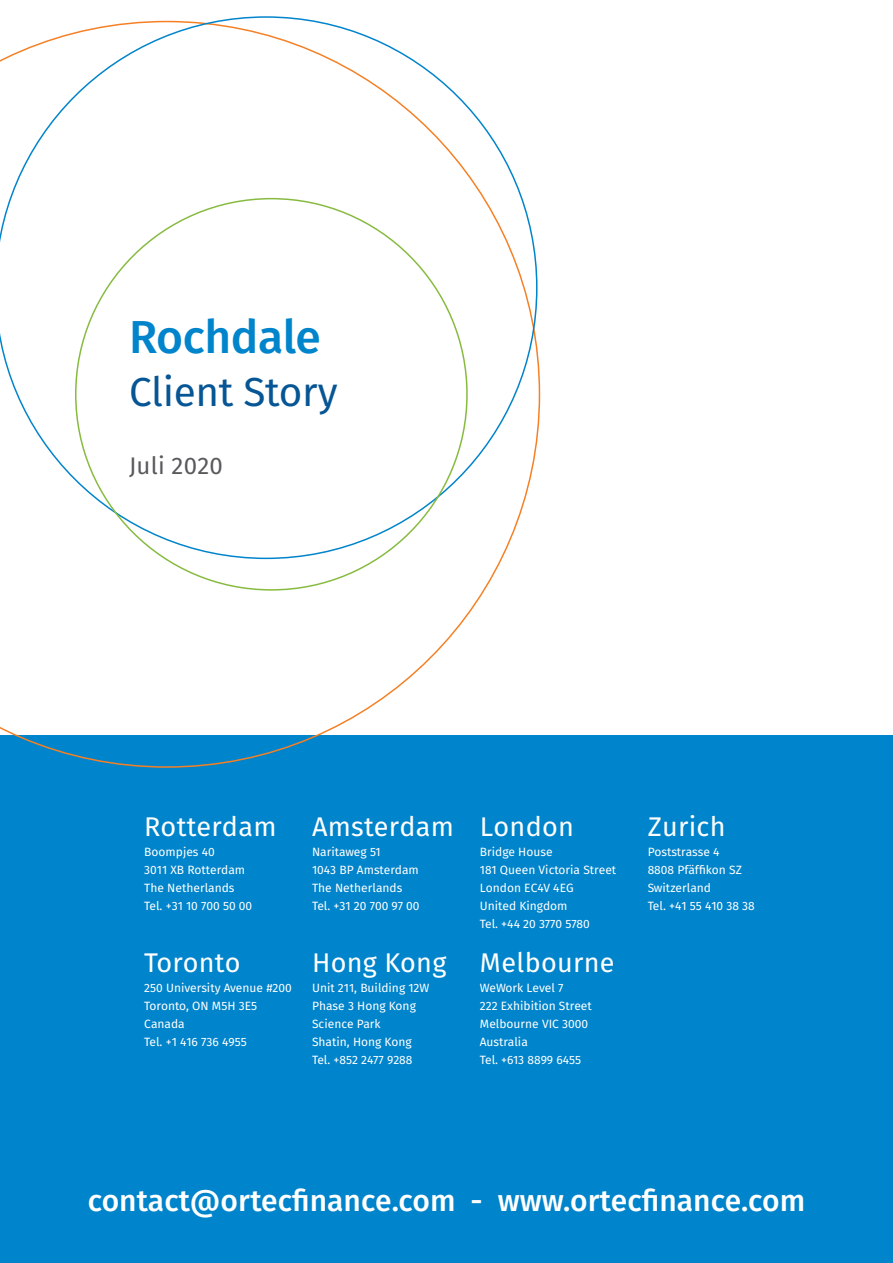
<style>
.page{position:relative;width:893px;height:1263px;background:#fff}
.page>*{position:absolute;margin:0;border:0;box-sizing:border-box;transform-origin:0 0}
.t1{font:500 46.2px "Fira Sans";letter-spacing:-.01em;color:#0084cb}
.t2{font:40.5px "Fira Sans";letter-spacing:-.01em;color:#065594}
.t3{font:500 30px "Fira Sans";color:#fff}
.t4{font:27px "Fira Sans";letter-spacing:.01em;color:#fff}
.t5{font:25.5px "Fira Sans";color:#fff}
.t6{font:24px "Fira Sans";letter-spacing:.01em;color:#58595b}
.t7{font:12px/18px "Fira Sans";color:#fff}
</style>
<div class="page">
<div style="left:0;top:736px;width:893px;height:527px;background:#0084cb"></div>
<svg style="left:0;top:354px;width:540px;height:414px"></svg>
<svg style="left:0;top:16px;width:538px;height:543px"></svg>
<h1 class="t1" style="left:129px;top:300px;width:193px">Rochdale</h1>
<h2 class="t2" style="left:129px;top:361px;width:210px">Client Story</h2>
<h3 class="t6" style="left:129px;top:447px;width:95px">Juli 2020</h3>
<h3 class="t4" style="left:144px;top:807px;width:134px">Rotterdam</h3>
<p class="t7" style="left:144px;top:843px;width:110px">Boompjes 40<br>3011 XB Rotterdam<br>The Netherlands<br>Tel. +31 10 700 50 00</p>
<h3 class="t4" style="left:144px;top:942px;width:98px">Toronto</h3>
<p class="t7" style="left:144px;top:978px;width:149px">250 University Avenue #200<br>Toronto, ON M5H 3E5<br>Canada<br>Tel. +1 416 736 4955</p>
<h3 class="t4" style="left:312px;top:807px;width:143px">Amsterdam</h3>
<p class="t7" style="left:312px;top:843px;width:109px">Naritaweg 51<br>1043 BP Amsterdam<br>The Netherlands<br>Tel. +31 20 700 97 00</p>
<h3 class="t4" style="left:312px;top:942px;width:136px">Hong Kong</h3>
<p class="t7" style="left:312px;top:978px;width:119px">Unit 211, Building 12W<br>Phase 3 Hong Kong<br>Science Park<br>Shatin, Hong Kong<br>Tel. +852 2477 9288</p>
<h3 class="t4" style="left:480px;top:807px;width:96px">London</h3>
<p class="t7" style="left:480px;top:843px;width:138px">Bridge House<br>181 Queen Victoria Street<br>London EC4V 4EG<br>United Kingdom<br>Tel. +44 20 3770 5780</p>
<h3 class="t4" style="left:480px;top:942px;width:136px">Melbourne</h3>
<p class="t7" style="left:480px;top:978px;width:114px">WeWork Level 7<br>222 Exhibition Street<br>Melbourne VIC 3000<br>Australia<br>Tel. +613 8899 6455</p>
<h3 class="t4" style="left:648px;top:807px;width:79px">Zurich</h3>
<p class="t7" style="left:648px;top:843px;width:109px">Poststrasse 4<br>8808 Pfäffikon SZ<br>Switzerland<br>Tel. +41 55 410 38 38</p>
<h3 class="t3" style="left:88px;top:1176px;width:719px">contact@ortecfinance.com - www.ortecfinance.com</h3>
<h3 class="t5" style="left:798px;top:1192px;width:16px">8</h3>
</div>
